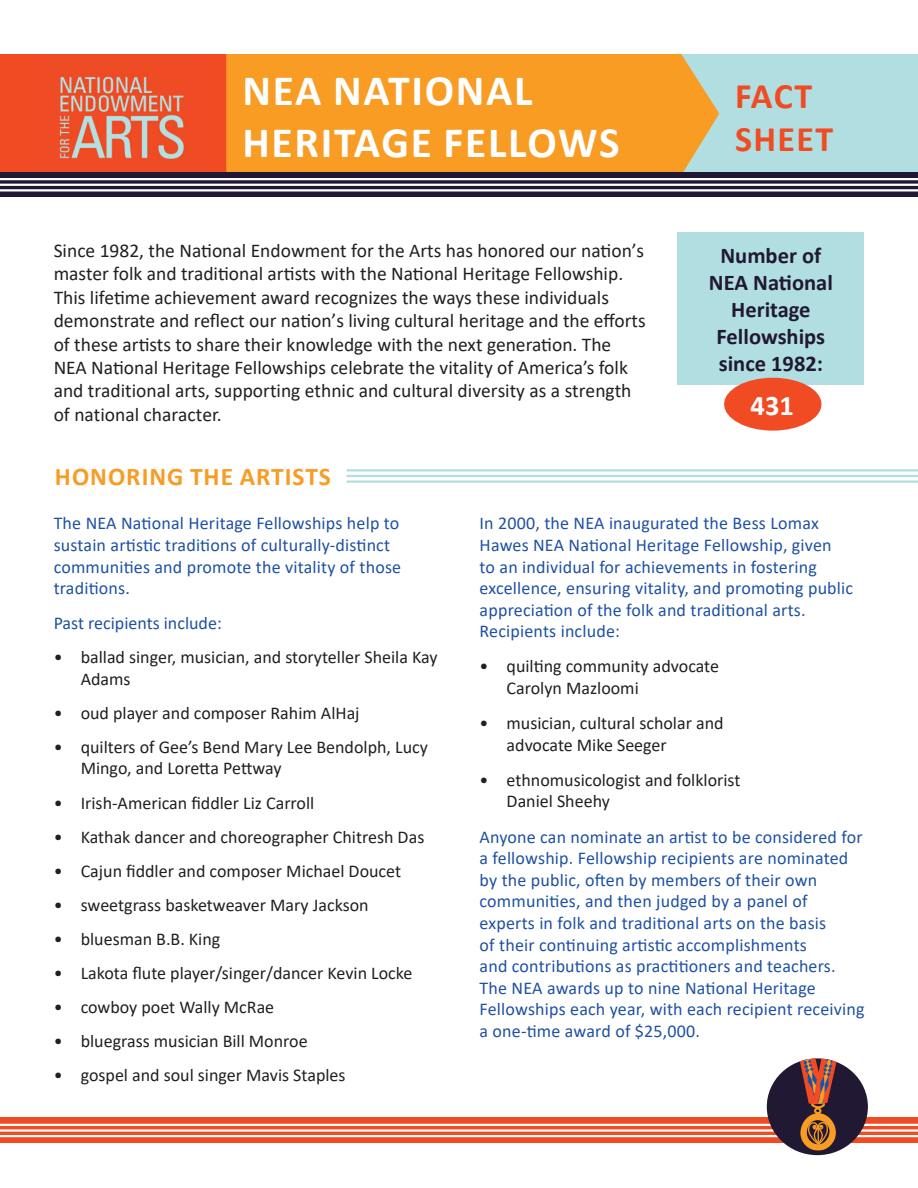
<style>
.page{position:relative;width:918px;height:1188px;background:#fff}
.page>*{position:absolute;margin:0;border:0;box-sizing:border-box;transform-origin:0 0}
.t1{font:700 43.5px/52.2px "Calibri";letter-spacing:.04em;color:#fff}
.t2{font:700 36px/43.2px "Calibri";letter-spacing:.04em;color:#f04b23}
.t3{font:700 28.5px "Calibri";color:#fff}
.t4{font:700 25.5px "Calibri";letter-spacing:.04em;color:#f89c24}
.t5{font:700 22.5px/27px "Calibri";color:#211933;text-align:center}
.t6{font:19.5px/23.4px "Calibri";color:#231f20}
.Black_Bullets{font:18px/21.6px "Calibri";letter-spacing:.01em;color:#1f51a3}
.t7{font:18px/21.6px "Calibri";color:#231f20}
</style>
<div class="page">
<div style="left:0;top:1118px;width:918px;height:25px;background:#f04b23"></div>
<hr style="left:0;top:1124px;width:918px;height:2px;background:#fff">
<hr style="left:0;top:1129px;width:918px;height:3px;background:#fff">
<hr style="left:0;top:1135px;width:918px;height:2px;background:#fff">
<div style="left:678px;top:232px;width:186px;height:153px;background:#b1dfe1"></div>
<div style="left:724px;top:378px;width:97px;height:53px;background:#f04b23;border-radius:50%"></div>
<div style="left:0;top:54px;width:918px;height:122px;background:#f04b23"></div>
<img style="left:59px;top:76px;width:125px;height:83px">
<div style="left:580px;top:54px;width:338px;height:122px;background:#b1dfe1"></div>
<div style="left:226px;top:54px;width:493px;height:118px;background:#f89c24"></div>
<hr style="left:347px;top:469px;width:571px;height:3px;background:#b1dfe1">
<hr style="left:347px;top:475px;width:571px;height:2px;background:#b1dfe1">
<hr style="left:347px;top:480px;width:571px;height:3px;background:#b1dfe1">
<div style="left:0;top:172px;width:918px;height:25px;background:#211933"></div>
<hr style="left:0;top:178px;width:918px;height:2px;background:#fff">
<hr style="left:0;top:184px;width:918px;height:2px;background:#fff">
<hr style="left:0;top:189px;width:918px;height:3px;background:#fff">
<div style="left:767px;top:1058px;width:101px;height:97px;background:#211933;border-radius:50%"></div>
<svg style="left:790px;top:1058px;width:55px;height:93px"></svg>
<p class="t1" style="left:242px;top:63px;width:379px">NEA NATIONAL<br>HERITAGE FELLOWS</p>
<p class="t2" style="left:735px;top:74px;width:100px">FACT<br>SHEET</p>
<p class="t6" style="left:54px;top:238px;width:594px">Since 1982, the National Endowment for the Arts has honored our nation’s master folk and traditional artists with the National Heritage Fellowship.<br>This lifetime achievement award recognizes the ways these individuals demonstrate and reflect our nation’s living cultural heritage and the efforts of these artists to share their knowledge with the next generation. The NEA National Heritage Fellowships celebrate the vitality of America’s folk and traditional arts, supporting ethnic and cultural diversity as a strength of national character.</p>
<p class="t4" style="left:55px;top:459px;width:278px">HONORING THE ARTISTS</p>
<p class="t5" style="left:709px;top:242px;width:125px">Number of<br>NEA National<br>Heritage<br>Fellowships since 1982:</p>
<p class="t3" style="left:751px;top:385px;width:45px">431</p>
<p class="Black_Bullets" style="left:54px;top:512px;width:349px">The NEA National Heritage Fellowships help to sustain artistic traditions of culturally-distinct communities and promote the vitality of those traditions.</p>
<p class="Black_Bullets" style="left:54px;top:612px;width:170px">Past recipients include:</p>
<p class="t7" style="left:81px;top:646px;width:358px;text-indent:-27px">• ballad singer, musician, and storyteller Sheila Kay<br>Adams</p>
<p class="t7" style="left:54px;top:702px;width:307px">• oud player and composer Rahim AlHaj</p>
<p class="t7" style="left:81px;top:736px;width:349px;text-indent:-27px">• quilters of Gee’s Bend Mary Lee Bendolph, Lucy<br>Mingo, and Loretta Pettway</p>
<p class="t7" style="left:54px;top:791px;width:262px">• Irish-American fiddler Liz Carroll</p>
<p class="t7" style="left:54px;top:825px;width:372px">• Kathak dancer and choreographer Chitresh Das</p>
<p class="t7" style="left:54px;top:859px;width:349px">• Cajun fiddler and composer Michael Doucet</p>
<p class="t7" style="left:54px;top:893px;width:317px">• sweetgrass basketweaver Mary Jackson</p>
<p class="t7" style="left:54px;top:927px;width:168px">• bluesman B.B. King</p>
<p class="t7" style="left:54px;top:961px;width:360px">• Lakota flute player/singer/dancer Kevin Locke</p>
<p class="t7" style="left:54px;top:995px;width:222px">• cowboy poet Wally McRae</p>
<p class="t7" style="left:54px;top:1029px;width:256px">• bluegrass musician Bill Monroe</p>
<p class="t7" style="left:54px;top:1063px;width:293px">• gospel and soul singer Mavis Staples</p>
<p class="Black_Bullets" style="left:480px;top:512px;width:375px">In 2000, the NEA inaugurated the Bess Lomax Hawes NEA National Heritage Fellowship, given<br>to an individual for achievements in fostering excellence, ensuring vitality, and promoting public appreciation of the folk and traditional arts.<br>Recipients include:</p>
<p class="t7" style="left:507px;top:655px;width:214px;text-indent:-27px">• quilting community advocate<br>Carolyn Mazloomi</p>
<p class="t7" style="left:507px;top:712px;width:218px;text-indent:-27px">• musician, cultural scholar and advocate Mike Seeger</p>
<p class="t7" style="left:507px;top:769px;width:235px;text-indent:-27px">• ethnomusicologist and folklorist<br>Daniel Sheehy</p>
<p class="Black_Bullets" style="left:480px;top:825px;width:386px">Anyone can nominate an artist to be considered for a fellowship. Fellowship recipients are nominated by the public, often by members of their own communities, and then judged by a panel of experts in folk and traditional arts on the basis<br>of their continuing artistic accomplishments<br>and contributions as practitioners and teachers.<br>The NEA awards up to nine National Heritage Fellowships each year, with each recipient receiving a one-time award of $25,000.</p>
</div>
